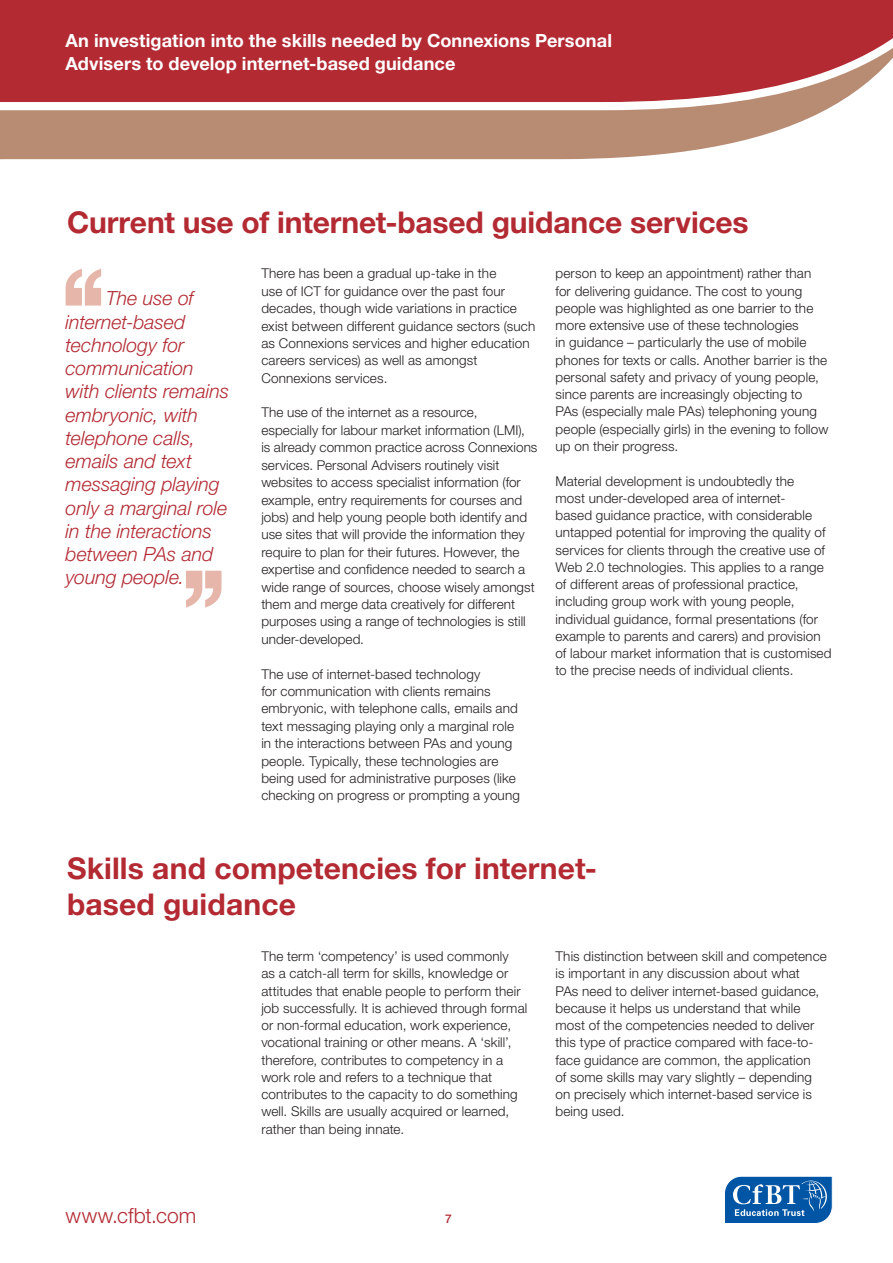
<style>
.page{position:relative;width:893px;height:1263px;background:#fff}
.page>*{position:absolute;margin:0;border:0;box-sizing:border-box;transform-origin:0 0}
.t1{font:500 130.5px "Helvetica Neue LT";color:#e7b6aa}
.t2{font:700 30px/36px "Helvetica Neue LT";color:#b32a33}
.t3{font:300 21px "Helvetica Neue LT";color:#b32a33}
.t4{font:italic 300 19.5px/23.2px "Helvetica Neue LT";letter-spacing:-.005em;color:#b32a33}
.t5{font:700 18.15px/22.6px "Helvetica Neue LT";letter-spacing:.005em;color:#fff}
.t6{font:300 13.5px/17.2px "Helvetica Neue LT";letter-spacing:.01em;color:#231f20}
.t7{font:500 12px "Helvetica Neue LT";color:#b32a33}
</style>
<div class="page">
<svg style="left:724px;top:1176px;width:108px;height:48px;background:#3779b8"></svg>
<svg style="left:3px;top:114px;width:814px;height:45px;background:#be957f"></svg>
<svg style="left:3px;top:0;width:889px;height:114px;background:#ba4349"></svg>
<svg style="left:0;top:0;width:3px;height:159px"></svg>
<h3 class="t5" style="left:66px;top:29px;width:547px">An investigation into the skills needed by Connexions Personal<br>Advisers to develop internet-based guidance</h3>
<h2 class="t2" style="left:67px;top:204px;width:682px">Current use of internet-based guidance services</h2>
<h1 class="t1" style="left:56px;top:237px;width:57px">‘‘</h1>
<h3 class="t4" style="left:66px;top:286px;width:165px;text-indent:40px">The use of internet-based technology for communication with clients remains embryonic, with telephone calls, emails and text messaging playing only a marginal role in the interactions between PAs and young people.</h3>
<h1 class="t1" style="left:231px;top:638px;width:57px;rotate:-180deg">‘‘</h1>
<p class="t6" style="left:261px;top:264px;width:275px">There has been a gradual up-take in the<br>use of ICT for guidance over the past four decades, though wide variations in practice exist between different guidance sectors (such as Connexions services and higher education careers services) as well as amongst Connexions services.</p>
<p class="t6" style="left:261px;top:403px;width:277px">The use of the internet as a resource, especially for labour market information (LMI),<br>is already common practice across Connexions services. Personal Advisers routinely visit websites to access specialist information (for example, entry requirements for courses and jobs) and help young people both identify and use sites that will provide the information they require to plan for their futures. However, the expertise and confidence needed to search a wide range of sources, choose wisely amongst them and merge data creatively for different purposes using a range of technologies is still under-developed.</p>
<p class="t6" style="left:261px;top:664px;width:260px">The use of internet-based technology<br>for communication with clients remains embryonic, with telephone calls, emails and text messaging playing only a marginal role in the interactions between PAs and young people. Typically, these technologies are being used for administrative purposes (like checking on progress or prompting a young</p>
<p class="t6" style="left:555px;top:264px;width:274px">person to keep an appointment) rather than for delivering guidance. The cost to young people was highlighted as one barrier to the more extensive use of these technologies<br>in guidance – particularly the use of mobile phones for texts or calls. Another barrier is the personal safety and privacy of young people, since parents are increasingly objecting to PAs (especially male PAs) telephoning young people (especially girls) in the evening to follow up on their progress.</p>
<p class="t6" style="left:555px;top:471px;width:277px">Material development is undoubtedly the<br>most under-developed area of internet-<br>based guidance practice, with considerable untapped potential for improving the quality of services for clients through the creative use of Web 2.0 technologies. This applies to a range of different areas of professional practice, including group work with young people, individual guidance, formal presentations (for example to parents and carers) and provision of labour market information that is customised to the precise needs of individual clients.</p>
<h2 class="t2" style="left:67px;top:849px;width:531px">Skills and competencies for internet&shy;based guidance</h2>
<p class="t6" style="left:261px;top:947px;width:267px">The term ‘competency’ is used commonly<br>as a catch-all term for skills, knowledge or attitudes that enable people to perform their job successfully. It is achieved through formal or non-formal education, work experience, vocational training or other means. A ‘skill’, therefore, contributes to competency in a work role and refers to a technique that contributes to the capacity to do something well. Skills are usually acquired or learned, rather than being innate.</p>
<p class="t6" style="left:555px;top:947px;width:273px">This distinction between skill and competence is important in any discussion about what<br>PAs need to deliver internet-based guidance, because it helps us understand that while most of the competencies needed to deliver this type of practice compared with face-to&shy;face guidance are common, the application<br>of some skills may vary slightly – depending on precisely which internet-based service is being used.</p>
<h3 class="t3" style="left:66px;top:1202px;width:132px">www.cfbt.com</h3>
<p class="t7" style="left:445px;top:1210px;width:8px">7</p>
</div>
